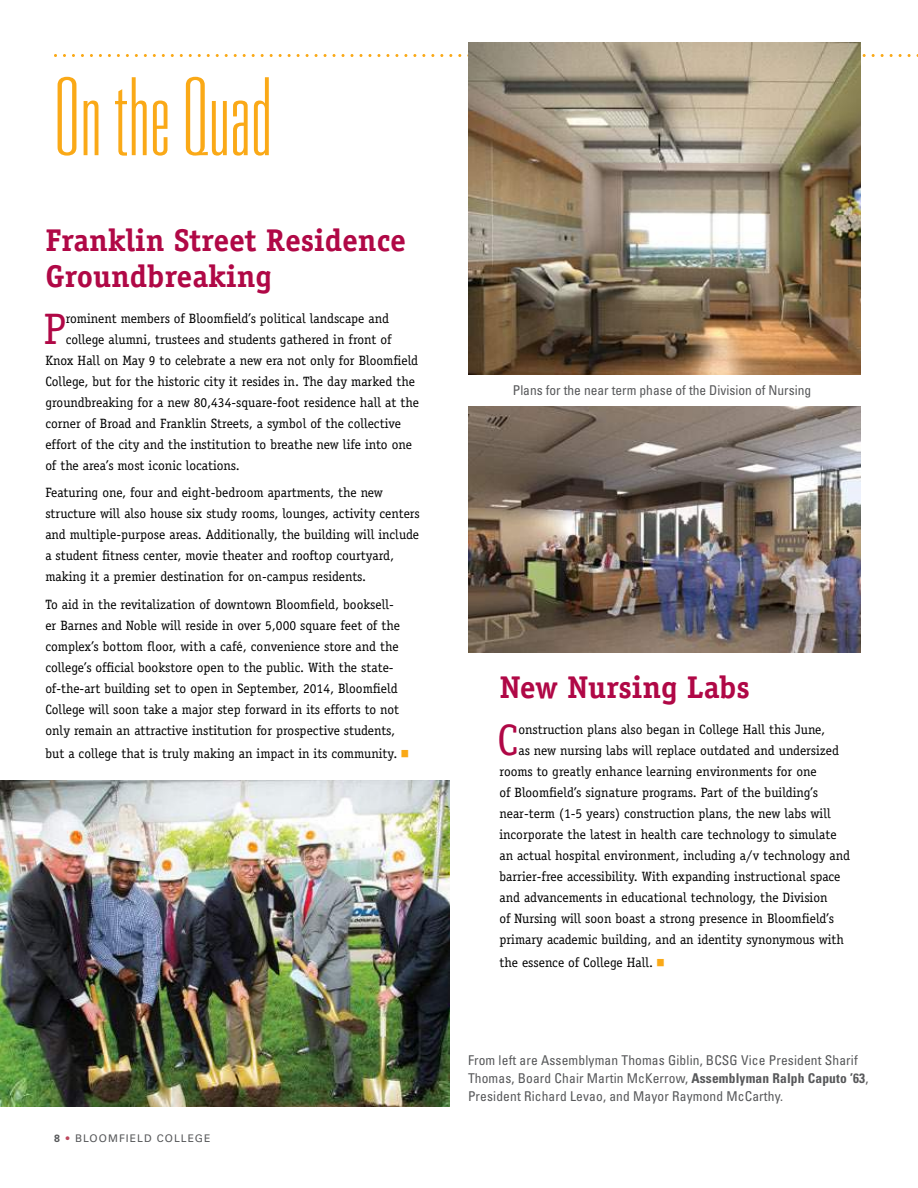
<style>
.page{position:relative;width:918px;height:1188px;background:#fff}
.page>*{position:absolute;margin:0;border:0;box-sizing:border-box;transform-origin:0 0}
.t1{font:100 ultra-condensed 108px "Univers";color:#faa917}
.t2{font:44.1px "Officina Serif";color:#b00846}
.t3{font:700 31.5px/36px "Officina Serif";color:#b00846}
.t4{font:13.5px/21px "Officina Serif";color:#000}
.t5{font:condensed 13.5px/18px "Univers LT Std";letter-spacing:.01em;color:#57585a}
.t6{font:10.5px "Univers LT Std";letter-spacing:.1em;color:#57585a}
.s1{color:#faa917}
.s2{font-weight:700}
.s3{font-weight:700;color:#bd485e}
</style>
<div class="page">
<svg style="left:54px;top:54px;width:864px;height:3px"></svg>
<img style="left:0;top:781px;width:450px;height:326px">
<img style="left:468px;top:42px;width:393px;height:610px">
<div style="left:460px;top:375px;width:404px;height:30px;background:#fff"></div>
<h1 class="t1" style="left:54px;top:62px;width:220px">On the Quad</h1>
<h3 class="t3" style="left:45px;top:221px;width:362px">Franklin street Residence<br>Groundbreaking</h3>
<h2 class="t2" style="left:44px;top:303px;width:24px">P</h2>
<p class="t4" style="left:66px;top:307px;width:325px">rominent members of Bloomfield’s political landscape and</p>
<p class="t4" style="left:66px;top:328px;width:327px">college alumni, trustees and students gathered in front of</p>
<p class="t4" style="left:45px;top:349px;width:374px">Knox Hall on May 9 to celebrate a new era not only for Bloomfield</p>
<p class="t4" style="left:45px;top:370px;width:371px">College, but for the historic city it resides in. The day marked the</p>
<p class="t4" style="left:45px;top:391px;width:375px">groundbreaking for a new 80,434-square-foot residence hall at the</p>
<p class="t4" style="left:45px;top:412px;width:357px">corner of Broad and Franklin Streets, a symbol of the collective</p>
<p class="t4" style="left:45px;top:434px;width:368px">effort of the city and the institution to breathe new life into one</p>
<p class="t4" style="left:45px;top:455px;width:196px">of the area’s most iconic locations.</p>
<p class="t4" style="left:45px;top:482px;width:376px">Featuring one, four and eight-bedroom apartments, the new structure will also house six study rooms, lounges, activity centers and multiple-purpose areas. Additionally, the building will include a student fitness center, movie theater and rooftop courtyard, making it a premier destination for on-campus residents.</p>
<p class="t4" style="left:45px;top:594px;width:356px">To aid in the revitalization of downtown Bloomfield, booksell&shy;er Barnes and Noble will reside in over 5,000 square feet of the complex’s bottom floor, with a café, convenience store and the college’s official bookstore open to the public. With the state&shy;of-the-art building set to open in September, 2014, Bloomfield College will soon take a major step forward in its efforts to not only remain an attractive institution for prospective students,</p>
<p class="t4" style="left:45px;top:743px;width:364px">but a college that is truly making an impact in its community. <span class="s1">■</span></p>
<p class="t6" style="left:54px;top:1132px;width:158px"><span class="s2">8</span> <span class="s3">•</span> BLOOMFIELD COLLEGE</p>
<p class="t5" style="left:513px;top:381px;width:300px">Plans for the near term phase of the Division of Nursing</p>
<h3 class="t3" style="left:500px;top:669px;width:252px">new nursing Labs</h3>
<h2 class="t2" style="left:497px;top:715px;width:23px">C</h2>
<p class="t4" style="left:518px;top:719px;width:308px">onstruction plans also began in College Hall this June,</p>
<p class="t4" style="left:518px;top:740px;width:322px">as new nursing labs will replace outdated and undersized</p>
<p class="t4" style="left:500px;top:761px;width:319px">rooms to greatly enhance learning environments for one</p>
<p class="t4" style="left:500px;top:782px;width:320px">of Bloomfield’s signature programs. Part of the building’s</p>
<p class="t4" style="left:500px;top:803px;width:333px">near-term (1-5 years) construction plans, the new labs will</p>
<p class="t4" style="left:500px;top:824px;width:339px">incorporate the latest in health care technology to simulate</p>
<p class="t4" style="left:500px;top:845px;width:352px">an actual hospital environment, including a/v technology and</p>
<p class="t4" style="left:500px;top:866px;width:342px">barrier-free accessibility. With expanding instructional space</p>
<p class="t4" style="left:500px;top:887px;width:330px">and advancements in educational technology, the Division</p>
<p class="t4" style="left:500px;top:908px;width:336px">of Nursing will soon boast a strong presence in Bloomfield’s</p>
<p class="t4" style="left:500px;top:929px;width:346px">primary academic building, and an identity synonymous with</p>
<p class="t4" style="left:500px;top:952px;width:166px">the essence of College Hall. <span class="s1">■</span></p>
<p class="t5" style="left:468px;top:1051px;width:402px">From left are Assemblyman Thomas Giblin, BCSG Vice President Sharif<br>Thomas, Board Chair Martin McKerrow, <span class="s2">Assemblyman Ralph Caputo ’63</span>,<br>President Richard Levao, and Mayor Raymond McCarthy.</p>
</div>
